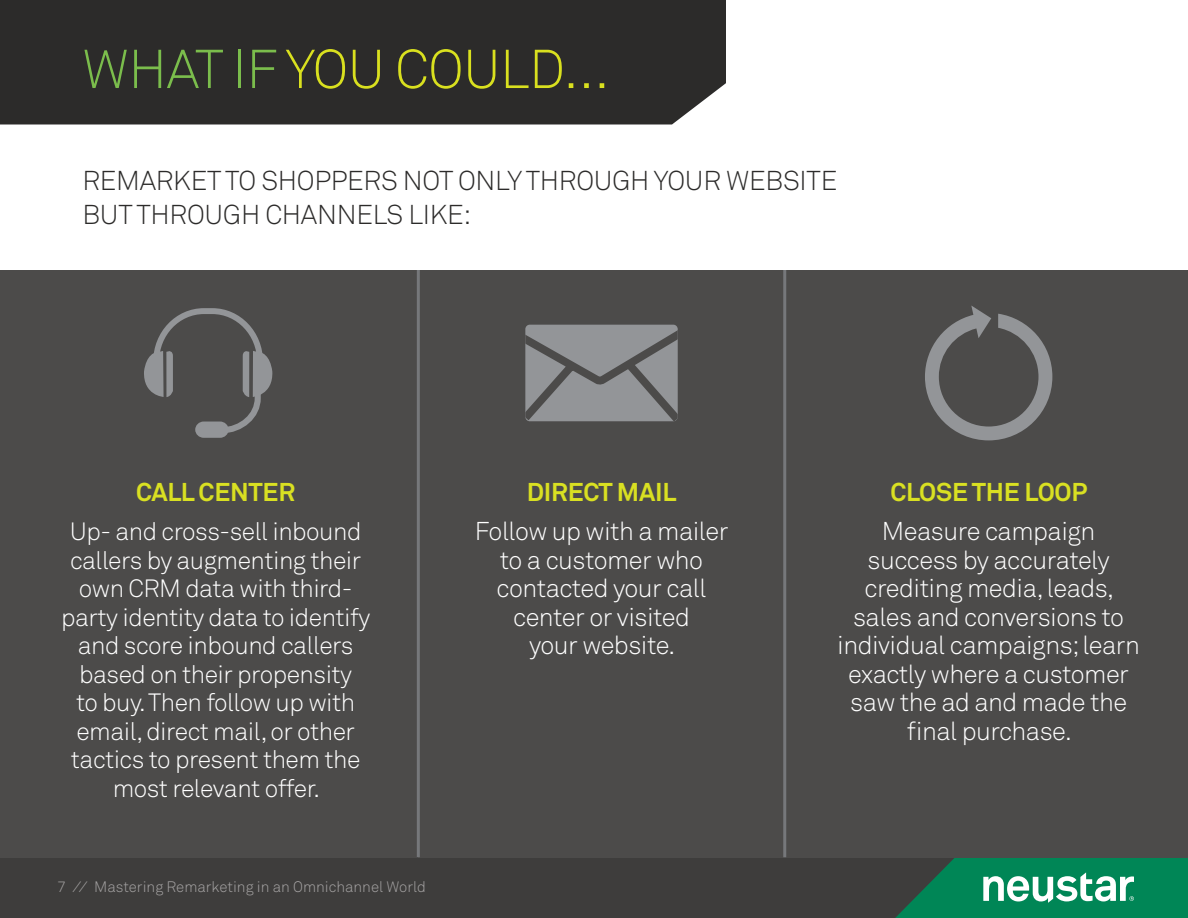
<style>
.page{position:relative;width:1188px;height:918px;background:#fff}
.page>*{position:absolute;margin:0;border:0;box-sizing:border-box;transform-origin:0 0}
.t1{font:300 54px "Akkurat Pro";letter-spacing:-.01em;color:#d9e01f}
.t2{font:300 27px/34.5px "Akkurat Pro";letter-spacing:-.01em;color:#2c2b2a}
.t3{font:300 25.5px/28.5px "Akkurat Pro";letter-spacing:-.02em;color:#fff;text-align:center}
.t4{font:700 25.5px "Akkurat Pro";letter-spacing:-.01em;color:#d9e022}
.t5{font:300 24.75px/28.5px "Akkurat Pro";letter-spacing:-.02em;color:#fff;text-align:center}
.t6{font:300 15px "Akkurat Pro";color:#a6a4a4}
.s1{color:#7bbd4c}
.s2{font-weight:700;color:#d9e022}
</style>
<div class="page">
<div style="left:0;top:857px;width:1188px;height:61px;background:#3e3d3c"></div>
<svg style="left:895px;top:857px;width:293px;height:61px;background:#238b65"></svg>
<div style="left:0;top:0;width:726px;height:124px;background:#2c2b2a"></div>
<div style="left:418px;top:270px;width:770px;height:587px;background:#4c4b4a"></div>
<div style="left:0;top:270px;width:417px;height:587px;background:#4c4b4a"></div>
<hr style="left:417px;top:270px;width:3px;height:587px;background:#76787b">
<hr style="left:783px;top:270px;width:3px;height:587px;background:#76787b">
<svg style="left:195px;top:422px;width:34px;height:16px"></svg>
<svg style="left:144px;top:308px;width:129px;height:129px"></svg>
<svg style="left:525px;top:325px;width:153px;height:96px"></svg>
<svg style="left:925px;top:306px;width:127px;height:134px"></svg>
<p class="t1" style="left:82px;top:37px;width:529px"><span class="s1">WHAT IF</span> YOU COULD…</p>
<p class="t2" style="left:82px;top:163px;width:756px">REMARKET TO SHOPPERS NOT ONLY THROUGH YOUR WEBSITE<br>BUT THROUGH CHANNELS LIKE:</p>
<p class="t4" style="left:136px;top:477px;width:161px">CALL CENTER</p>
<p class="t5" style="left:61px;top:518px;width:311px">Up- and cross-sell inbound callers by augmenting their own CRM data with third&shy;party identity data to identify and score inbound callers based on their propensity<br>to buy. Then follow up with email, direct mail, or other tactics to present them the most relevant offer.</p>
<p class="t6" style="left:57px;top:878px;width:370px">7 ⁄⁄ Mastering Remarketing in an Omnichannel World</p>
<p class="t3" style="left:475px;top:473px;width:255px;line-height:39px"><span class="s2">DIRECT MAIL<br></span>Follow up with a mailer</p>
<p class="t3" style="left:497px;top:546px;width:212px">to a customer who contacted your call center or visited your website.</p>
<p class="t3" style="left:882px;top:473px;width:215px;line-height:39px"><span class="s2">CLOSE THE LOOP<br></span>Measure campaign</p>
<p class="t3" style="left:837px;top:546px;width:304px">success by accurately crediting media, leads, sales and conversions to individual campaigns; learn exactly where a customer saw the ad and made the final purchase.</p>
</div>
